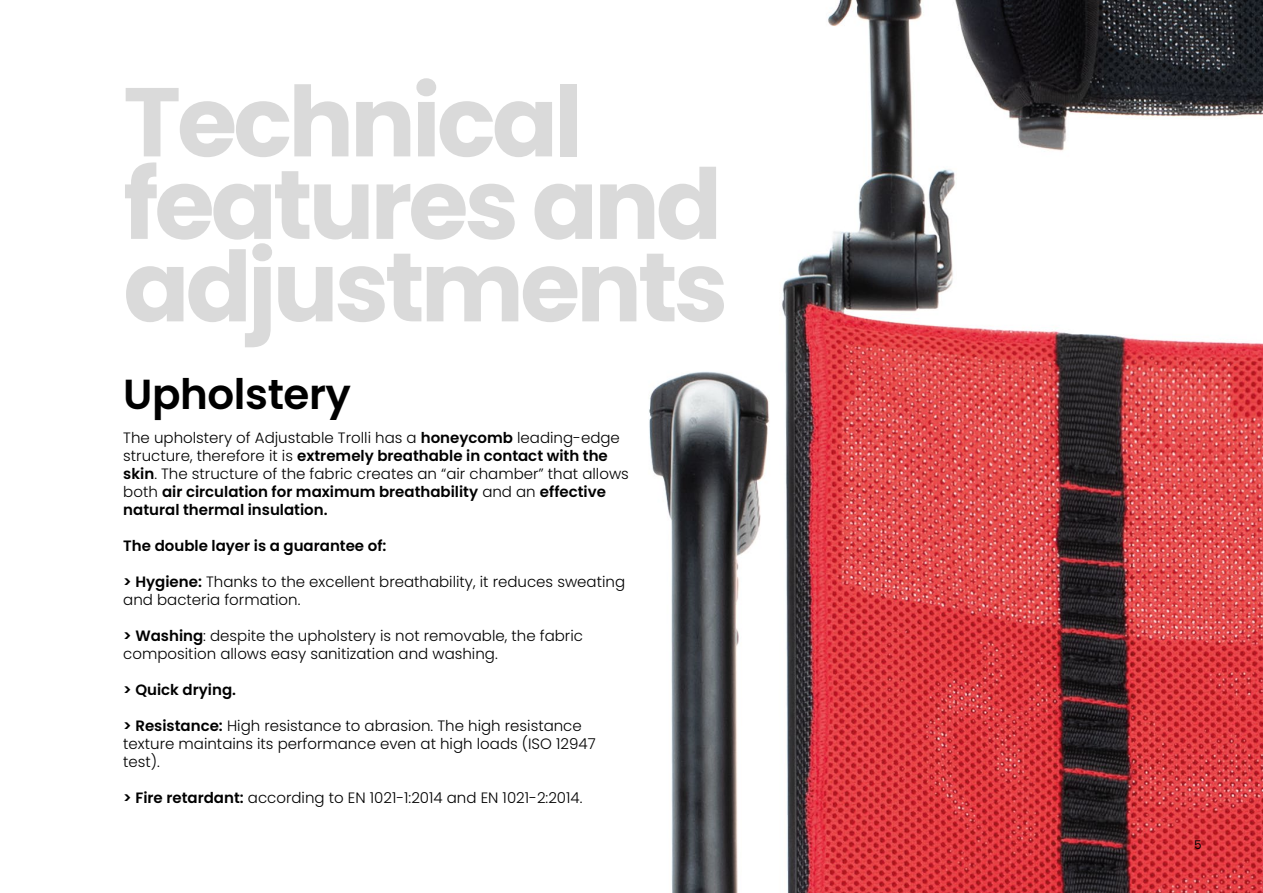
<style>
.page{position:relative;width:1263px;height:893px;background:#fff}
.page>*{position:absolute;margin:0;border:0;box-sizing:border-box;transform-origin:0 0}
.t1{font:700 97.5px/82.5px "Poppins";letter-spacing:-.04em;color:#dadada}
.t2{font:600 42px "Poppins";letter-spacing:-.01em;color:#000}
.t3{font:300 15px/18px "Poppins";color:#000}
.t4{font:600 15px "Poppins";color:#000}
.t5{font:12px "Poppins";color:#000}
.s1{font-weight:600}
</style>
<div class="page">
<img style="left:649px;top:0;width:614px;height:893px">
<h1 class="t1" style="left:123px;top:91px;width:606px">Technical features and adjustments</h1>
<h2 class="t2" style="left:123px;top:370px;width:229px">Upholstery</h2>
<p class="t3" style="left:123px;top:429px;width:507px">The upholstery of Adjustable Trolli has a <span class="s1">honeycomb</span> leading-edge structure, therefore it is <span class="s1">extremely breathable in contact with the skin</span>. The structure of the fabric creates an “air chamber” that allows both <span class="s1">air circulation for maximum breathability</span> and an <span class="s1">effective natural thermal insulation.</span></p>
<p class="t4" style="left:123px;top:537px;width:265px">The double layer is a guarantee of:</p>
<p class="t3" style="left:123px;top:573px;width:503px"><span class="s1">&gt; Hygiene:</span> Thanks to the excellent breathability, it reduces sweating and bacteria formation.</p>
<p class="t3" style="left:123px;top:627px;width:461px"><span class="s1">&gt; Washing</span>: despite the upholstery is not removable, the fabric composition allows easy sanitization and washing.</p>
<p class="t4" style="left:123px;top:681px;width:114px">&gt; Quick drying.</p>
<p class="t3" style="left:123px;top:717px;width:474px"><span class="s1">&gt; Resistance:</span> High resistance to abrasion. The high resistance texture maintains its performance even at high loads (ISO 12947 test).</p>
<p class="t3" style="left:123px;top:789px;width:461px"><span class="s1">&gt; Fire retardant:</span> according to EN 1021-1:2014 and EN 1021-2:2014.</p>
<p class="t5" style="left:1194px;top:838px;width:9px">5</p>
</div>
